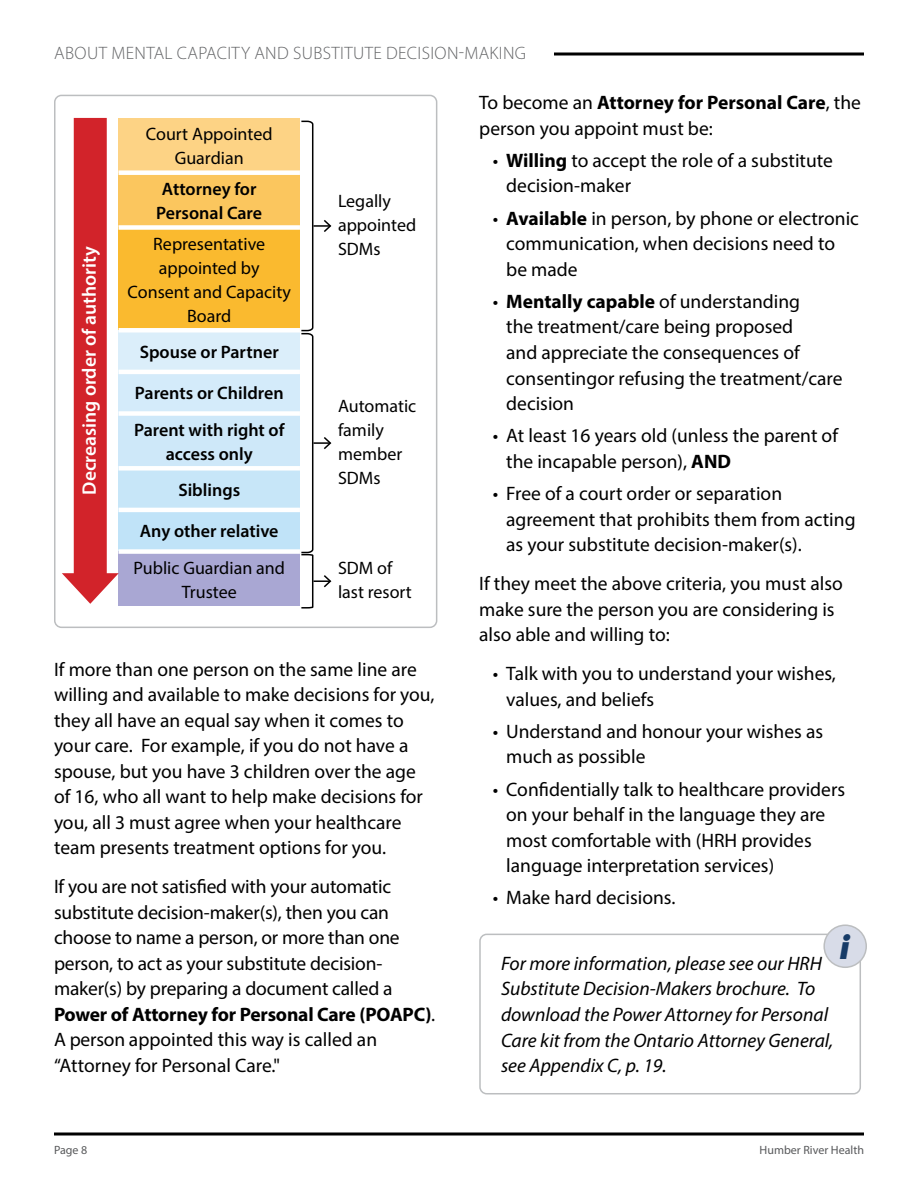
<style>
.page{position:relative;width:918px;height:1188px;background:#fff}
.page>*{position:absolute;margin:0;border:0;box-sizing:border-box;transform-origin:0 0}
.t1{font:italic 800 33.6px "Gilroy";color:#163b67}
.t2{font:19.5px/25.5px "Myriad Pro";color:#000}
.t3{font:italic 19.5px/25.5px "Myriad Pro";color:#000}
.t4{font:600 19.5px "Myriad Pro";color:#fff}
.t5{font:18px/24px "Myriad Pro";color:#000;text-align:center}
.t6{font:600 18px/36.2px "Myriad Pro";color:#000;text-align:center}
.t7{font:300 18px "Myriad Pro";letter-spacing:.02em;color:#636466}
.t8{font:600 18px "Myriad Pro";color:#fff}
.t9{font:12px "Myriad Pro";color:#58595b}
.s1{font-weight:700}
</style>
<div class="page">
<svg style="left:554px;top:52px;width:310px;height:4px"></svg>
<svg style="left:54px;top:1132px;width:810px;height:4px;background:#3f3f3f"></svg>
<div style="left:479px;top:934px;width:382px;height:160px;border:2px solid #bcbec0;border-radius:7px"></div>
<div style="left:824px;top:925px;width:42px;height:42px;background:#d8dce8;border-radius:50%"></div>
<div style="left:823px;top:924px;width:44px;height:44px;border:2px solid #bcbec0;border-radius:50%"></div>
<div style="left:119px;top:118px;width:181px;height:55px;background:#fdd385"></div>
<div style="left:119px;top:173px;width:181px;height:54px;background:#fbc65e"></div>
<div style="left:119px;top:227px;width:181px;height:103px;background:#faba2f"></div>
<div style="left:119px;top:330px;width:181px;height:42px;background:#dbeefa"></div>
<div style="left:119px;top:372px;width:181px;height:42px;background:#d4ebfa"></div>
<div style="left:119px;top:414px;width:181px;height:54px;background:#cee8f9"></div>
<div style="left:119px;top:468px;width:181px;height:42px;background:#c7e6f8"></div>
<div style="left:119px;top:510px;width:181px;height:42px;background:#c0e3f8"></div>
<div style="left:119px;top:552px;width:181px;height:54px;background:#a9a7d3"></div>
<div style="left:119px;top:170px;width:181px;height:5px;background:#fff"></div>
<div style="left:119px;top:225px;width:181px;height:5px;background:#fff"></div>
<div style="left:119px;top:328px;width:181px;height:5px;background:#fff"></div>
<hr style="left:119px;top:370px;width:181px;height:4px;background:#fff">
<div style="left:119px;top:411px;width:181px;height:5px;background:#fff"></div>
<div style="left:119px;top:466px;width:181px;height:5px;background:#fff"></div>
<hr style="left:119px;top:508px;width:181px;height:4px;background:#fff">
<div style="left:119px;top:549px;width:181px;height:5px;background:#fff"></div>
<div style="left:54px;top:95px;width:383px;height:533px;border:2px solid #bcbec0;border-radius:7px"></div>
<div style="left:74px;top:118px;width:33px;height:467px;background:#d2232a"></div>
<svg style="left:62px;top:573px;width:57px;height:31px"></svg>
<svg style="left:301px;top:120px;width:31px;height:489px"></svg>
<p class="t7" style="left:54px;top:42px;width:473px">ABOUT MENTAL CAPACITY AND SUBSTITUTE DECISION-MAKING</p>
<p class="t4" style="left:77px;top:495px;width:250px;rotate:-90deg">Decreasing order of authority</p>
<p class="t8" style="left:78px;top:477px;width:231px;rotate:-90deg">Decreasing order of authority</p>
<p class="t5" style="left:146px;top:122px;width:128px">Court Appointed<br>Guardian</p>
<p class="t6" style="left:156px;top:176px;width:107px;line-height:24px">Attorney for<br>Personal Care</p>
<p class="t5" style="left:128px;top:231px;width:165px">Representative appointed by<br>Consent and Capacity<br>Board</p>
<p class="t6" style="left:140px;top:333px;width:141px">Spouse or Partner</p>
<p class="t5" style="left:338px;top:189px;width:80px;text-align:left">Legally appointed<br>SDMs</p>
<p class="t6" style="left:134px;top:375px;width:152px;text-align:left">Parents or Children<br>Parent with right of</p>
<p class="t6" style="left:166px;top:435px;width:89px">access only<br>Siblings</p>
<p class="t6" style="left:140px;top:513px;width:140px">Any other relative</p>
<p class="t5" style="left:134px;top:555px;width:153px">Public Guardian and<br>Trustee</p>
<p class="t5" style="left:338px;top:555px;width:75px;text-align:left">SDM of last resort</p>
<p class="t5" style="left:338px;top:393px;width:80px;text-align:left">Automatic family member<br>SDMs</p>
<p class="t2" style="left:54px;top:656px;width:382px">If more than one person on the same line are willing and available to make decisions for you, they all have an equal say when it comes to your care. For example, if you do not have a spouse, but you have 3 children over the age of 16, who all want to help make decisions for you, all 3 must agree when your healthcare team presents treatment options for you.</p>
<p class="t2" style="left:54px;top:874px;width:383px">If you are not satisfied with your automatic substitute decision-maker(s), then you can choose to name a person, or more than one person, to act as your substitute decision&shy;maker(s) by preparing a document called a <span class="s1">Power of Attorney for Personal Care (POAPC)</span>.<br>A person appointed this way is called an “Attorney for Personal Care."</p>
<p class="t2" style="left:479px;top:90px;width:383px">To become an <span class="s1">Attorney for Personal Care</span>, the person you appoint must be:</p>
<p class="t2" style="left:506px;top:147px;width:328px;text-indent:-13px">• <span class="s1">Willing</span> to accept the role of a substitute decision-maker</p>
<p class="t2" style="left:506px;top:205px;width:354px;text-indent:-13px">• <span class="s1">Available</span> in person, by phone or electronic communication, when decisions need to be made</p>
<p class="t2" style="left:506px;top:288px;width:338px;text-indent:-13px">• <span class="s1">Mentally capable</span> of understanding<br>the treatment/care being proposed<br>and appreciate the consequences of consentingor refusing the treatment/care decision</p>
<p class="t2" style="left:506px;top:423px;width:333px;text-indent:-13px">• At least 16 years old (unless the parent of the incapable person), <span class="s1">AND</span></p>
<p class="t2" style="left:506px;top:480px;width:351px;text-indent:-13px">• Free of a court order or separation agreement that prohibits them from acting as your substitute decision-maker(s).</p>
<p class="t2" style="left:479px;top:570px;width:365px">If they meet the above criteria, you must also make sure the person you are considering is also able and willing to:</p>
<p class="t2" style="left:506px;top:660px;width:331px;text-indent:-13px">• Talk with you to understand your wishes, values, and beliefs</p>
<p class="t2" style="left:506px;top:718px;width:318px;text-indent:-13px">• Understand and honour your wishes as much as possible</p>
<p class="t2" style="left:506px;top:776px;width:340px;text-indent:-13px">• Confidentially talk to healthcare providers on your behalf in the language they are most comfortable with (HRH provides language interpretation services)</p>
<p class="t2" style="left:493px;top:885px;width:184px">• Make hard decisions.</p>
<h1 class="t1" style="left:840px;top:926px;width:10px">i</h1>
<p class="t3" style="left:501px;top:950px;width:334px">For more information, please see our HRH Substitute Decision-Makers brochure. To download the Power Attorney for Personal Care kit from the Ontario Attorney General, see Appendix C, p. 19.</p>
<p class="t9" style="left:54px;top:1143px;width:35px">Page 8</p>
<p class="t9" style="left:760px;top:1143px;width:106px">Humber River Health</p>
</div>
